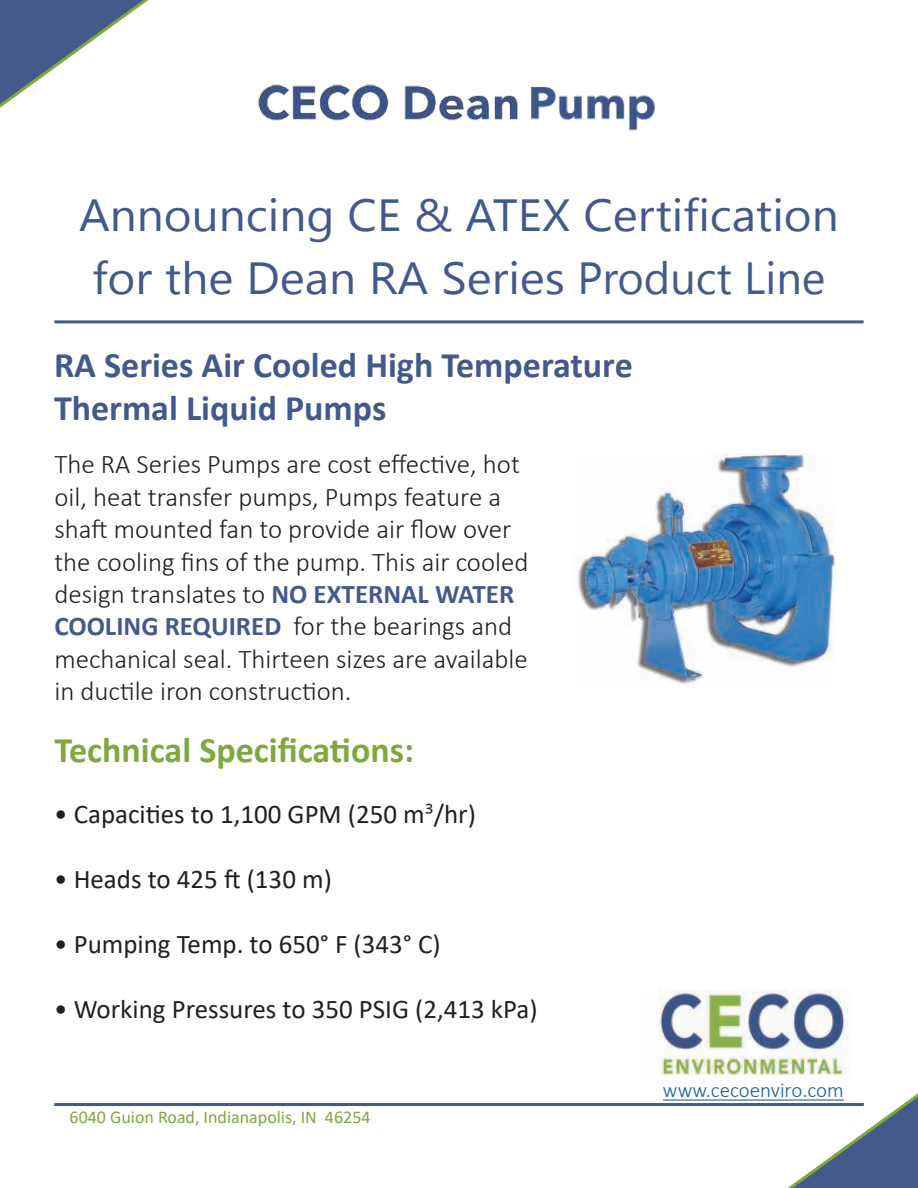
<style>
.page{position:relative;width:918px;height:1188px;background:#fff}
.page>*{position:absolute;margin:0;border:0;box-sizing:border-box;transform-origin:0 0}
.t1{font:45px "Segoe UI Symbol";color:#43598c;scale:1.06 1}
.t2{font:700 36px/43.2px "Calibri";color:#425a8b}
.t3{font:700 36px "Calibri";color:#7fa83f}
.t4{font:300 27px/32.4px "Calibri";color:#231f20}
.t5{font:27px "Calibri";color:#231f20}
.t6{font:300 21px "Calibri";color:#175d9e}
.t7{font:18px "Calibri";color:#7fa83f}
.s1{color:#445a8b}
.s2{font-weight:700;color:#445a8b}
.s3{font-weight:300}
</style>
<div class="page">
<hr style="left:54px;top:320px;width:810px;height:3px;background:#445a8b">
<img style="left:658px;top:990px;width:192px;height:86px">
<img style="left:577px;top:453px;width:258px;height:233px">
<svg style="left:760px;top:1058px;width:158px;height:130px"></svg>
<svg style="left:0;top:0;width:148px;height:108px"></svg>
<hr style="left:663px;top:1100px;width:181px;height:1px;background:#175d9e">
<hr style="left:54px;top:1103px;width:810px;height:3px;background:#445a8b">
<img style="left:257px;top:84px;width:398px;height:47px">
<h1 class="t1" style="left:110px;top:197px;width:187px">■■□◆■ ■</h1>
<h1 class="t1" style="left:656px;top:197px;width:174px">▼ ▼□■</h1>
<h1 class="t1" style="left:329px;top:260px;width:27px">■</h1>
<h1 class="t1" style="left:545px;top:260px;width:244px">▲ <span class="s1">□◆▼ ■</span></h1>
<h2 class="t2" style="left:54px;top:346px;width:580px">RA Series Air Cooled High Temperature<br>Thermal Liquid Pumps</h2>
<p class="t4" style="left:54px;top:448px;width:476px">The RA Series Pumps are cost effective, hot oil, heat transfer pumps, Pumps feature a shaft mounted fan to provide air flow over the cooling fins of the pump. This air cooled design translates to <span class="s2">NO EXTERNAL WATER COOLING REQUIRED</span> for the bearings and mechanical seal. Thirteen sizes are available in ductile iron construction.</p>
<h2 class="t3" style="left:54px;top:738px;width:361px">Technical Specifications:</h2>
<p class="t5" style="left:54px;top:796px;width:423px">• Capacities to 1,100 GPM (250 m<span class="s3">³</span>/hr)</p>
<p class="t5" style="left:54px;top:860px;width:279px">• Heads to 425 ft (130 m)</p>
<p class="t5" style="left:54px;top:925px;width:388px">• Pumping Temp. to 650° F (343° C)</p>
<p class="t5" style="left:54px;top:990px;width:485px">• Working Pressures to 350 PSIG (2,413 kPa)</p>
<p class="t7" style="left:70px;top:1105px;width:303px">6040 Guion Road, Indianapolis, IN 46254</p>
<p class="t6" style="left:663px;top:1077px;width:182px">www.cecoenviro.com</p>
</div>
